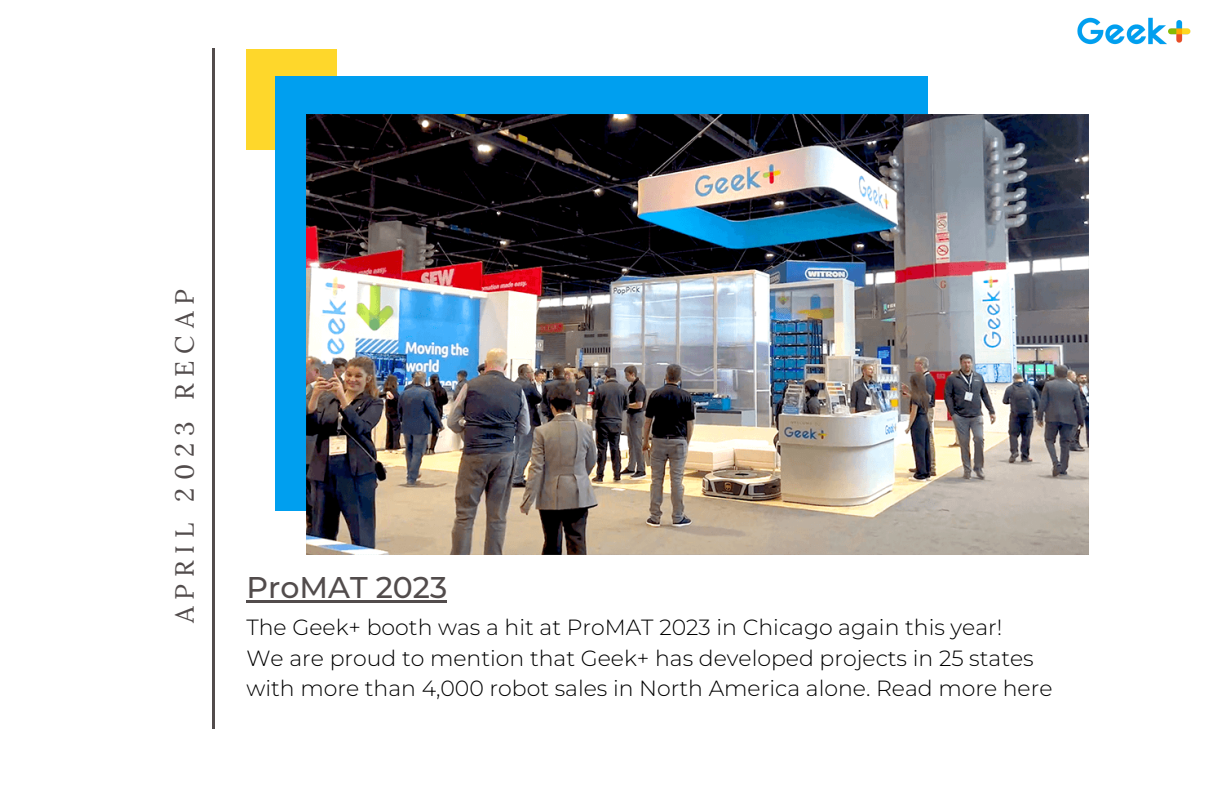
<style>
.page{position:relative;width:1215px;height:810px;background:#fff}
.page>*{position:absolute;margin:0;border:0;box-sizing:border-box;transform-origin:0 0}
.t1{font:500 30px "Montserrat";color:#524c4c}
.t2{font:26.2px "Lora";letter-spacing:.27em;color:#524c4c}
.t3{font:300 22px/30.8px "Montserrat";color:#000}
</style>
<div class="page">
<div style="left:246px;top:49px;width:91px;height:100px;background:#fed72b"></div>
<div style="left:275px;top:76px;width:652px;height:434px;background:#009fef"></div>
<hr style="left:212px;top:49px;width:3px;height:680px;background:#524c4c">
<img style="left:1077px;top:17px;width:114px;height:28px">
<img style="left:306px;top:114px;width:783px;height:440px">
<hr style="left:246px;top:600px;width:201px;height:3px;background:#524c4c">
<p class="t2" style="left:168px;top:623px;width:336px;rotate:-90deg">APRIL 2023 RECAP</p>
<h1 class="t1" style="left:246px;top:569px;width:202px">ProMAT 2023</h1>
<p class="t3" style="left:246px;top:612px;width:808px">The Geek+ booth was a hit at ProMAT 2023 in Chicago again this year!<br>We are proud to mention that Geek+ has developed projects in 25 states with more than 4,000 robot sales in North America alone. Read more here</p>
</div>
